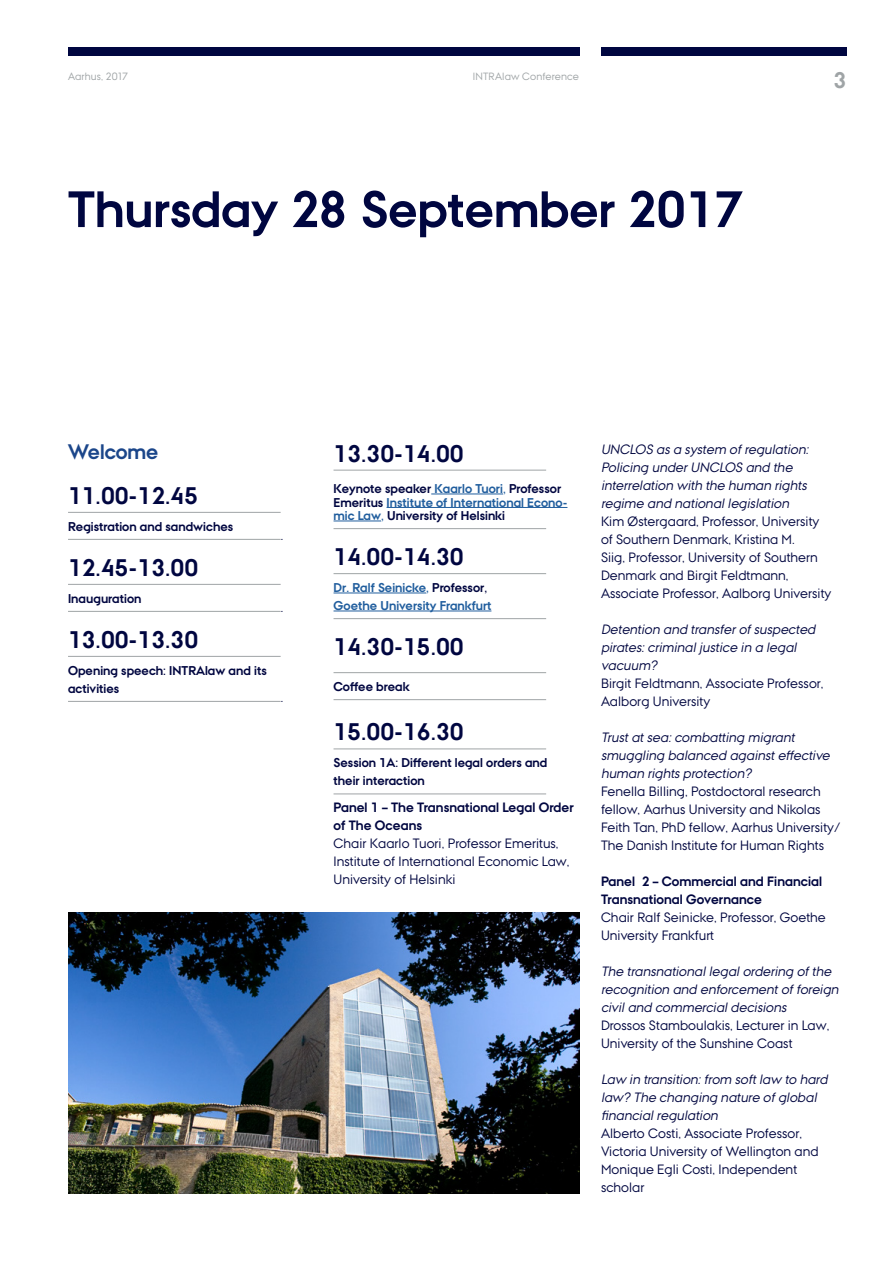
<style>
.page{position:relative;width:893px;height:1263px;background:#fff}
.page>*{position:absolute;margin:0;border:0;box-sizing:border-box;transform-origin:0 0}
.Header_mørk_blå{font:700 51px "AU Passata";color:#000640}
.BT{font:700 24px "AU Passata";letter-spacing:.005em;color:#000640}
.Design_Pagina_højre{font:700 22.5px "AU Passata";color:#9fa4a6}
.Citattekst_tynd{font:700 21px "AU Passata";color:#1b468a}
.Citattekst_tynd-2{font:13.5px/18px "AU Passata";letter-spacing:.005em;color:#000640}
.Citattekst_tynd-3{font:italic 13.5px/18px "AU Passata";color:#000640}
.Citattekst_tynd-4{font:700 13.5px/18px "AU Passata";letter-spacing:.005em;color:#000640}
.BT-2{font:700 12.75px/13.5px "AU Passata";letter-spacing:.005em;color:#000640}
.BT-3{font:700 12.75px "AU Passata";letter-spacing:.005em;color:#215e9e}
.BT-4{font:12.75px "AU Passata";color:#000640}
.Design_Toptekst_vens{font:10.5px "AU Passata";letter-spacing:.015em;color:#9fa4a6}
.Design_Toptekst_højr{font:10.5px "AU Passata";letter-spacing:.005em;color:#9fa4a6}
.s1{color:#215e9e}
.s2{color:#000640}
</style>
<div class="page">
<div style="left:68px;top:47px;width:512px;height:8px;background:#000640"></div>
<div style="left:601px;top:47px;width:245px;height:8px;background:#000640"></div>
<hr style="left:68px;top:512px;width:213px;height:1px;background:#9fa4a6">
<hr style="left:68px;top:539px;width:213px;height:1px;background:#9fa4a6">
<hr style="left:68px;top:584px;width:213px;height:1px;background:#9fa4a6">
<hr style="left:68px;top:611px;width:213px;height:1px;background:#9fa4a6">
<hr style="left:68px;top:656px;width:213px;height:1px;background:#9fa4a6">
<hr style="left:68px;top:701px;width:213px;height:1px;background:#9fa4a6">
<hr style="left:431px;top:494px;width:72px;height:1px;background:#215e9e">
<hr style="left:387px;top:507px;width:180px;height:1px;background:#215e9e">
<hr style="left:334px;top:521px;width:47px;height:1px;background:#215e9e">
<hr style="left:334px;top:593px;width:92px;height:1px;background:#215e9e">
<hr style="left:334px;top:611px;width:157px;height:1px;background:#215e9e">
<hr style="left:334px;top:470px;width:212px;height:1px;background:#9fa4a6">
<hr style="left:334px;top:528px;width:212px;height:1px;background:#9fa4a6">
<hr style="left:334px;top:573px;width:212px;height:1px;background:#9fa4a6">
<hr style="left:334px;top:618px;width:212px;height:1px;background:#9fa4a6">
<hr style="left:334px;top:672px;width:212px;height:1px;background:#9fa4a6">
<hr style="left:334px;top:699px;width:212px;height:1px;background:#9fa4a6">
<hr style="left:334px;top:748px;width:212px;height:1px;background:#9fa4a6">
<hr style="left:334px;top:793px;width:212px;height:1px;background:#9fa4a6">
<img style="left:69px;top:913px;width:510px;height:281px">
<p class="Design_Toptekst_højr" style="left:68px;top:70px;width:62px">Aarhus, 2017</p>
<p class="Design_Toptekst_vens" style="left:473px;top:70px;width:108px">INTRAlaw Conference</p>
<p class="Design_Pagina_højre" style="left:833px;top:67px;width:14px">3</p>
<p class="Header_mørk_blå" style="left:68px;top:180px;width:677px">Thursday 28 September 2017</p>
<p class="Citattekst_tynd" style="left:68px;top:439px;width:92px">Welcome</p>
<p class="BT" style="left:68px;top:481px;width:132px">11.00-12.45</p>
<p class="BT-2" style="left:68px;top:520px;width:167px">Registration and sandwiches</p>
<p class="BT" style="left:68px;top:553px;width:132px">12.45-13.00</p>
<p class="BT-2" style="left:68px;top:592px;width:75px">Inauguration</p>
<p class="BT" style="left:68px;top:625px;width:132px">13.00-13.30</p>
<p class="BT-2" style="left:68px;top:664px;width:200px">Opening speech: INTRAlaw and its</p>
<p class="BT-2" style="left:68px;top:682px;width:53px">activities</p>
<p class="BT-4" style="left:281px;top:528px;width:4px">.</p>
<p class="BT-4" style="left:281px;top:600px;width:4px">.</p>
<p class="BT-4" style="left:281px;top:690px;width:4px">.</p>
<p class="BT" style="left:334px;top:439px;width:132px">13.30-14.00</p>
<p class="BT-2" style="left:334px;top:482px;width:235px">Keynote speaker <span class="s1">Kaarlo Tuori,</span> Professor<br>Emeritus <span class="s1">Institute of International Econo&shy;mic Law,</span> University of Helsinki</p>
<p class="BT" style="left:334px;top:543px;width:132px">14.00-14.30</p>
<p class="BT-3" style="left:334px;top:580px;width:155px">Dr. Ralf Seinicke, <span class="s2">Professor,</span></p>
<p class="BT-3" style="left:334px;top:598px;width:159px">Goethe University Frankfurt</p>
<p class="BT" style="left:334px;top:633px;width:132px">14.30-15.00</p>
<p class="BT-2" style="left:334px;top:680px;width:78px">Coffee break</p>
<p class="BT" style="left:334px;top:718px;width:132px">15.00-16.30</p>
<p class="BT-2" style="left:334px;top:754px;width:215px;line-height:18px">Session 1A: Different legal orders and their interaction</p>
<p class="Citattekst_tynd-4" style="left:334px;top:799px;width:242px">Panel 1 – The Transnational Legal Order of The Oceans</p>
<p class="Citattekst_tynd-2" style="left:334px;top:834px;width:237px">Chair Kaarlo Tuori, Professor Emeritus,<br>Institute of International Economic Law,<br>University of Helsinki</p>
<p class="Citattekst_tynd-3" style="left:601px;top:440px;width:212px">UNCLOS as a system ofregulation:<br>Policing underUNCLOS and the interrelation with the human rights regime and nationallegislation</p>
<p class="Citattekst_tynd-2" style="left:601px;top:512px;width:232px">Kim Østergaard, Professor, University of Southern Denmark, Kristina M.<br>Siig, Professor, University of Southern Denmark and Birgit Feldtmann, Associate Professor, Aalborg University</p>
<p class="Citattekst_tynd-3" style="left:601px;top:620px;width:219px">Detention and transferofsuspected pirates:criminaljustice in a legal vacuum?</p>
<p class="Citattekst_tynd-2" style="left:601px;top:674px;width:224px">Birgit Feldtmann, Associate Professor,<br>Aalborg University</p>
<p class="Citattekst_tynd-3" style="left:601px;top:728px;width:233px">Trustatsea:combatting migrant smuggling balanced againsteffective human rights protection?</p>
<p class="Citattekst_tynd-2" style="left:601px;top:782px;width:241px">Fenella Billing, Postdoctoral research fellow, Aarhus University and Nikolas Feith Tan, PhD fellow, Aarhus University/ The Danish Institute for Human Rights</p>
<p class="Citattekst_tynd-4" style="left:601px;top:873px;width:223px">Panel 2 – Commercial and Financial<br>Transnational Governance</p>
<p class="Citattekst_tynd-2" style="left:601px;top:908px;width:226px">Chair Ralf Seinicke, Professor, Goethe<br>University Frankfurt</p>
<p class="Citattekst_tynd-3" style="left:601px;top:962px;width:242px">The transnationallegalordering ofthe recognition and enforcementofforeign civiland commercialdecisions</p>
<p class="Citattekst_tynd-2" style="left:601px;top:1016px;width:230px">Drossos Stamboulakis, Lecturer in Law,<br>University of the Sunshine Coast</p>
<p class="Citattekst_tynd-3" style="left:601px;top:1070px;width:231px">Law in transition:from softlaw to hard law? The changing nature ofglobal financialregulation</p>
<p class="Citattekst_tynd-2" style="left:601px;top:1124px;width:219px">Alberto Costi, Associate Professor,<br>Victoria University of Wellington and<br>Monique Egli Costi, Independent scholar</p>
</div>
